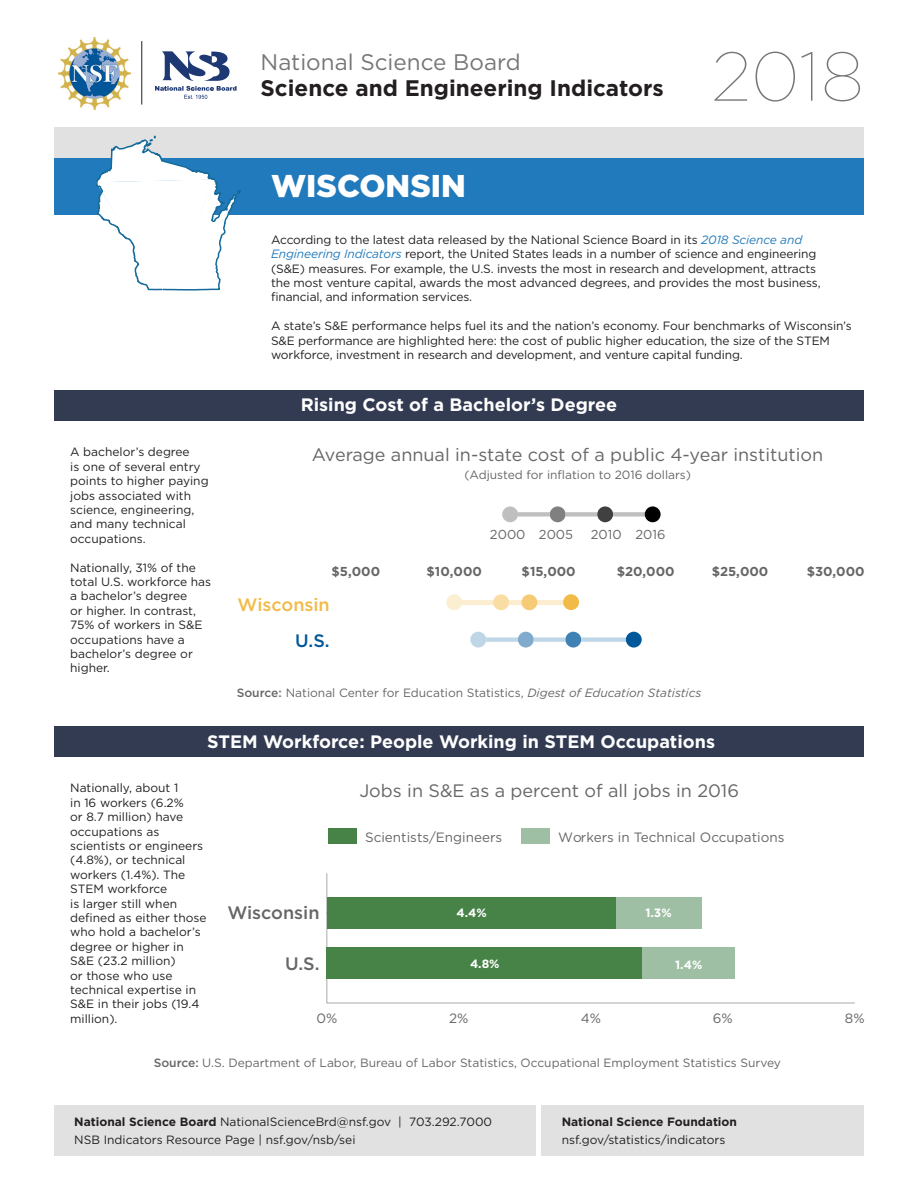
<style>
.page{position:relative;width:918px;height:1188px;background:#fff}
.page>*{position:absolute;margin:0;border:0;box-sizing:border-box;transform-origin:0 0}
.t1{font:100 69px "Gotham HTF";color:#767676}
.t2{font:900 31.5px "Gotham HTF";color:#fff}
.t3{font:700 22.5px "Gotham HTF";color:#231f20}
.t4{font:22.5px "Gotham HTF";color:#767676}
.t5{font:18px "Gotham HTF";color:#666}
.t6{font:700 18px "Gotham HTF";color:#fff}
.t7{font:500 18px "Gotham HTF";color:#666}
.t8{font:500 18px "Gotham HTF";color:#f2ba47}
.t9{font:500 18px "Gotham HTF";color:#005799}
.t10{font:13.5px "Gotham HTF";color:#666}
.t11{font:700 12.9px "Gotham HTF";color:#666}
.t12{font:12.9px "Gotham HTF";color:#666}
.t13{font:12px/14.4px "Gotham HTF";letter-spacing:-.01em;color:#231f20}
.t14{font:12px "Gotham HTF";color:#666}
.t15{font:700 12px "Gotham HTF";color:#231f20}
.t16{font:700 12px "Gotham HTF";color:#fff}
.s1{font-style:italic;color:#217abc}
.s2{font-weight:500}
.s3{font-style:italic}
.s4{font-weight:700}
</style>
<div class="page">
<div style="left:54px;top:727px;width:810px;height:30px;background:#323b52"></div>
<div style="left:521px;top:828px;width:29px;height:16px;background:#9ebfa3"></div>
<div style="left:328px;top:828px;width:29px;height:16px;background:#478247"></div>
<hr style="left:327px;top:1002px;width:528px;height:2px;background:#b3b3b3">
<hr style="left:326px;top:873px;width:1px;height:130px;background:#b3b3b3">
<div style="left:326px;top:947px;width:317px;height:32px;background:#478247"></div>
<div style="left:616px;top:897px;width:86px;height:32px;background:#9ebfa3"></div>
<div style="left:643px;top:947px;width:92px;height:32px;background:#9ebfa3"></div>
<div style="left:54px;top:391px;width:810px;height:30px;background:#323b52"></div>
<svg style="left:446px;top:594px;width:122px;height:16px"></svg>
<div style="left:563px;top:594px;width:16px;height:16px;background:#f2ba47;border-radius:50%"></div>
<svg style="left:470px;top:632px;width:161px;height:16px"></svg>
<div style="left:626px;top:632px;width:16px;height:16px;background:#005799;border-radius:50%"></div>
<svg style="left:502px;top:506px;width:155px;height:16px"></svg>
<div style="left:645px;top:506px;width:16px;height:16px;background:#000;border-radius:50%"></div>
<div style="left:54px;top:128px;width:810px;height:31px;background:#e1e1e1"></div>
<div style="left:54px;top:159px;width:810px;height:56px;background:#217abc"></div>
<img style="left:58px;top:37px;width:73px;height:73px">
<svg style="left:155px;top:51px;width:82px;height:48px"></svg>
<hr style="left:141px;top:41px;width:1px;height:64px;background:#231f20">
<div style="left:542px;top:1105px;width:322px;height:51px;background:#e1e1e1"></div>
<div style="left:54px;top:1105px;width:482px;height:51px;background:#e1e1e1"></div>
<div style="left:521px;top:594px;width:16px;height:16px;background:#f5cb75;border-radius:50%"></div>
<div style="left:493px;top:594px;width:16px;height:16px;background:#f9dda3;border-radius:50%"></div>
<div style="left:327px;top:897px;width:289px;height:32px;background:#478247"></div>
<svg style="left:95px;top:135px;width:147px;height:156px"></svg>
<p class="t4" style="left:261px;top:50px;width:262px">National Science Board</p>
<p class="t3" style="left:261px;top:75px;width:405px">Science and Engineering Indicators</p>
<p class="t1" style="left:712px;top:39px;width:154px">2018</p>
<p class="t13" style="left:70px;top:445px;width:140px">A bachelor’s degree<br>is one of several entry points to higher paying jobs associated with science, engineering, and many technical occupations.</p>
<p class="t13" style="left:70px;top:560px;width:142px">Nationally, 31% of the total U.S. workforce has a bachelor’s degree<br>or higher. In contrast,<br>75% of workers in S&amp;E occupations have a bachelor’s degree or higher.</p>
<p class="t2" style="left:271px;top:167px;width:196px">WISCONSIN</p>
<p class="t13" style="left:271px;top:232px;width:551px">According to the latest data released by the National Science Board in its <span class="s1">2018 Science and Engineering Indicators</span> report, the United States leads in a number of science and engineering (S&amp;E) measures. For example, the U.S. invests the most in research and development, attracts the most venture capital, awards the most advanced degrees, and provides the most business, financial, and information services.</p>
<p class="t13" style="left:271px;top:318px;width:582px">A state’s S&amp;E performance helps fuel its and the nation’s economy. Four benchmarks of Wisconsin’s<br>S&amp;E performance are highlighted here: the cost of public higher education, the size of the STEM workforce, investment in research and development, and venture capital funding.</p>
<p class="t6" style="left:301px;top:395px;width:318px">Rising Cost of a Bachelor’s Degree</p>
<p class="t5" style="left:312px;top:445px;width:513px">Average annual in-state cost of a public 4-year institution</p>
<p class="t14" style="left:464px;top:469px;width:228px">(Adjusted for inflation to 2016 dollars)</p>
<p class="t12" style="left:490px;top:527px;width:85px">2000 2005</p>
<p class="t12" style="left:591px;top:527px;width:76px">2010 2016</p>
<p class="t11" style="left:332px;top:564px;width:50px">$5,000</p>
<p class="t11" style="left:427px;top:564px;width:57px">$10,000</p>
<p class="t11" style="left:522px;top:564px;width:56px">$15,000</p>
<p class="t11" style="left:617px;top:564px;width:59px">$20,000</p>
<p class="t11" style="left:712px;top:564px;width:58px">$25,000</p>
<p class="t11" style="left:807px;top:564px;width:59px">$30,000</p>
<p class="t8" style="left:238px;top:594px;width:94px">Wisconsin</p>
<p class="t9" style="left:295px;top:630px;width:36px">U.S.</p>
<p class="t14" style="left:237px;top:686px;width:466px"><span class="s2">Source:</span> National Center for Education Statistics, <span class="s3">Digest of Education Statistics</span></p>
<p class="t6" style="left:207px;top:731px;width:509px">STEM Workforce: People Working in STEM Occupations</p>
<p class="t13" style="left:70px;top:781px;width:138px">Nationally, about 1<br>in 16 workers (6.2%<br>or 8.7 million) have occupations as scientists or engineers (4.8%), or technical workers (1.4%). The<br>STEM workforce<br>is larger still when defined as either those who hold a bachelor’s degree or higher in<br>S&amp;E (23.2 million)<br>or those who use technical expertise in<br>S&amp;E in their jobs (19.4 million).</p>
<p class="t5" style="left:359px;top:781px;width:381px">Jobs in S&amp;E as a percent of all jobs in 2016</p>
<p class="t7" style="left:227px;top:902px;width:94px">Wisconsin</p>
<p class="t10" style="left:365px;top:830px;width:139px">Scientists/Engineers</p>
<p class="t10" style="left:558px;top:830px;width:228px">Workers in Technical Occupations</p>
<p class="t16" style="left:456px;top:906px;width:32px">4.4%</p>
<p class="t16" style="left:645px;top:906px;width:28px">1.3%</p>
<p class="t7" style="left:285px;top:954px;width:36px">U.S.</p>
<p class="t16" style="left:470px;top:957px;width:31px">4.8%</p>
<p class="t16" style="left:675px;top:958px;width:29px">1.4%</p>
<p class="t10" style="left:316px;top:1010px;width:22px">0%</p>
<p class="t10" style="left:449px;top:1010px;width:21px">2%</p>
<p class="t10" style="left:581px;top:1010px;width:22px">4%</p>
<p class="t10" style="left:713px;top:1010px;width:21px">6%</p>
<p class="t10" style="left:845px;top:1010px;width:21px">8%</p>
<p class="t14" style="left:154px;top:1056px;width:629px"><span class="s2">Source:</span> U.S. Department of Labor, Bureau of Labor Statistics, Occupational Employment Statistics Survey</p>
<p class="t13" style="left:74px;top:1114px;width:419px"><span class="s4">National Science Board</span> NationalScienceBrd@nsf.gov | 703.292.7000</p>
<p class="t13" style="left:74px;top:1132px;width:283px">NSB Indicators Resource Page | nsf.gov/nsb/sei</p>
<p class="t15" style="left:562px;top:1115px;width:177px">National Science Foundation</p>
<p class="t13" style="left:562px;top:1132px;width:165px">nsf.gov/statistics/indicators</p>
</div>
